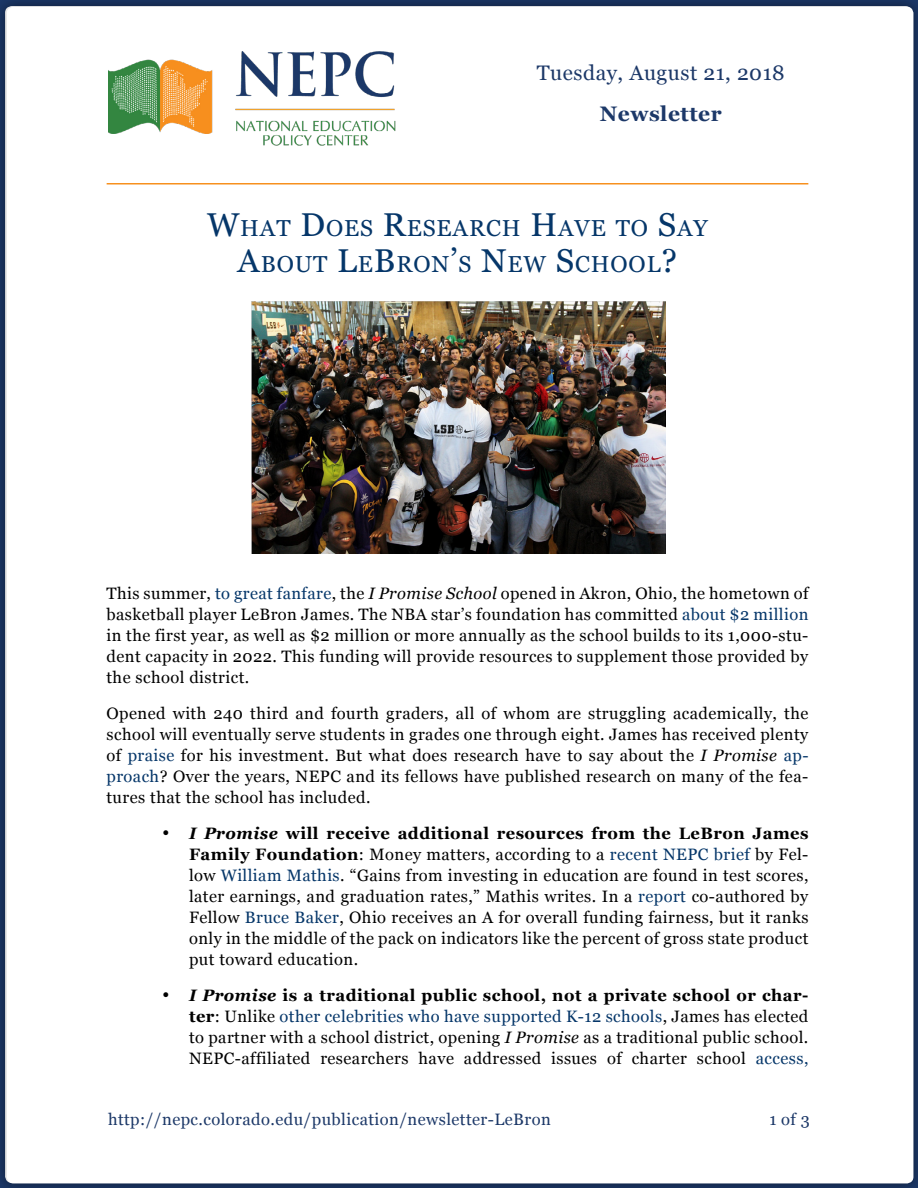
<style>
.page{position:relative;width:918px;height:1188px;background:#fff}
.page>*{position:absolute;margin:0;border:0;box-sizing:border-box;transform-origin:0 0}
.t1{font:23.1px/36px "Georgia";letter-spacing:.04em;color:#053669;text-align:center}
.t2{font:21px "Georgia";letter-spacing:.025em;color:#1c3868}
.t3{font:700 21px "Georgia";letter-spacing:.025em;color:#1c3868}
.t4{font:16.5px/21px "Georgia";letter-spacing:.025em;color:#000;text-align:justify}
.t5{font:16.5px "Georgia";letter-spacing:.025em;color:#1c3868}
.s1{font-size:33px}
.s2{color:#053669}
.s3{font-style:italic}
.s4{font-weight:700;font-style:italic}
.s5{font-weight:700}
</style>
<div class="page">
<div style="left:0;top:0;width:918px;height:1188px;background:#000;opacity:.25"></div>
<div style="left:7px;top:7px;width:906px;height:1176px;background:#fff;border-radius:7px"></div>
<hr style="left:107px;top:183px;width:701px;height:1px;background:#f7901e">
<img style="left:251px;top:302px;width:414px;height:252px">
<img style="left:108px;top:51px;width:288px;height:95px">
<p class="t2" style="left:537px;top:58px;width:250px">Tuesday, August 21, 2018</p>
<p class="t3" style="left:600px;top:98px;width:124px">Newsletter</p>
<h1 class="t1" style="left:207px;top:210px;width:502px"><span class="s1">W</span>HAT <span class="s1">D</span>OES <span class="s1">R</span>ESEARCH <span class="s1">H</span>AVE TO <span class="s1">S</span>AY<br><span class="s1">A</span>BOUT <span class="s1">L</span>E<span class="s1">B</span>RON<span class="s1">’</span>S <span class="s1">N</span>EW <span class="s1">S</span>CHOOL<span class="s1">?</span></h1>
<p class="t4" style="left:106px;top:582px;width:704px">This summer, <span class="s2">to great fanfare</span>, the <span class="s3">I Promise School</span> opened in Akron, Ohio, the hometown of basketball player LeBron James. The NBA star’s foundation has committed <span class="s2">about $2 million </span>in the first year, as well as $2 million or more annually as the school builds to its 1,000-stu&shy;dent capacity in 2022. This funding will provide resources to supplement those provided by the school district.</p>
<p class="t4" style="left:106px;top:702px;width:704px">Opened with 240 third and fourth graders, all of whom are struggling academically, the school will eventually serve students in grades one through eight. James has received plenty of <span class="s2">praise</span> for his investment. But what does research have to say about the <span class="s3">I Promise</span> <span class="s2">ap&shy;proach</span>? Over the years, NEPC and its fellows have published research on many of the fea&shy;tures that the school has included.</p>
<p class="t4" style="left:189px;top:822px;width:621px;text-indent:-27px">• <span class="s4">I Promise</span> <span class="s5">will receive additional resources from the LeBron James Family Foundation</span>: Money matters, according to a <span class="s2">recent NEPC brief</span> by Fel&shy;low <span class="s2">William Mathis</span>. “Gains from investing in education are found in test scores, later earnings, and graduation rates,” Mathis writes. In a <span class="s2">report</span> co-authored by Fellow <span class="s2">Bruce Baker</span>, Ohio receives an A for overall funding fairness, but it ranks only in the middle of the pack on indicators like the percent of gross state product put toward education.</p>
<p class="t4" style="left:189px;top:984px;width:621px;text-indent:-27px">• <span class="s4">I Promise</span> <span class="s5">is a traditional public school, not a private school or char&shy;ter</span>: Unlike <span class="s2">other celebrities who have supported K-12 schools</span>, James has elected to partner with a school district, opening <span class="s3">I Promise</span> as a traditional public school.<br>NEPC-affiliated researchers have addressed issues of charter school <span class="s2">access,</span></p>
<p class="t5" style="left:108px;top:1107px;width:444px">http://nepc.colorado.edu/publication/newsletter-LeBron</p>
<p class="t5" style="left:769px;top:1107px;width:42px">1 of 3</p>
</div>
